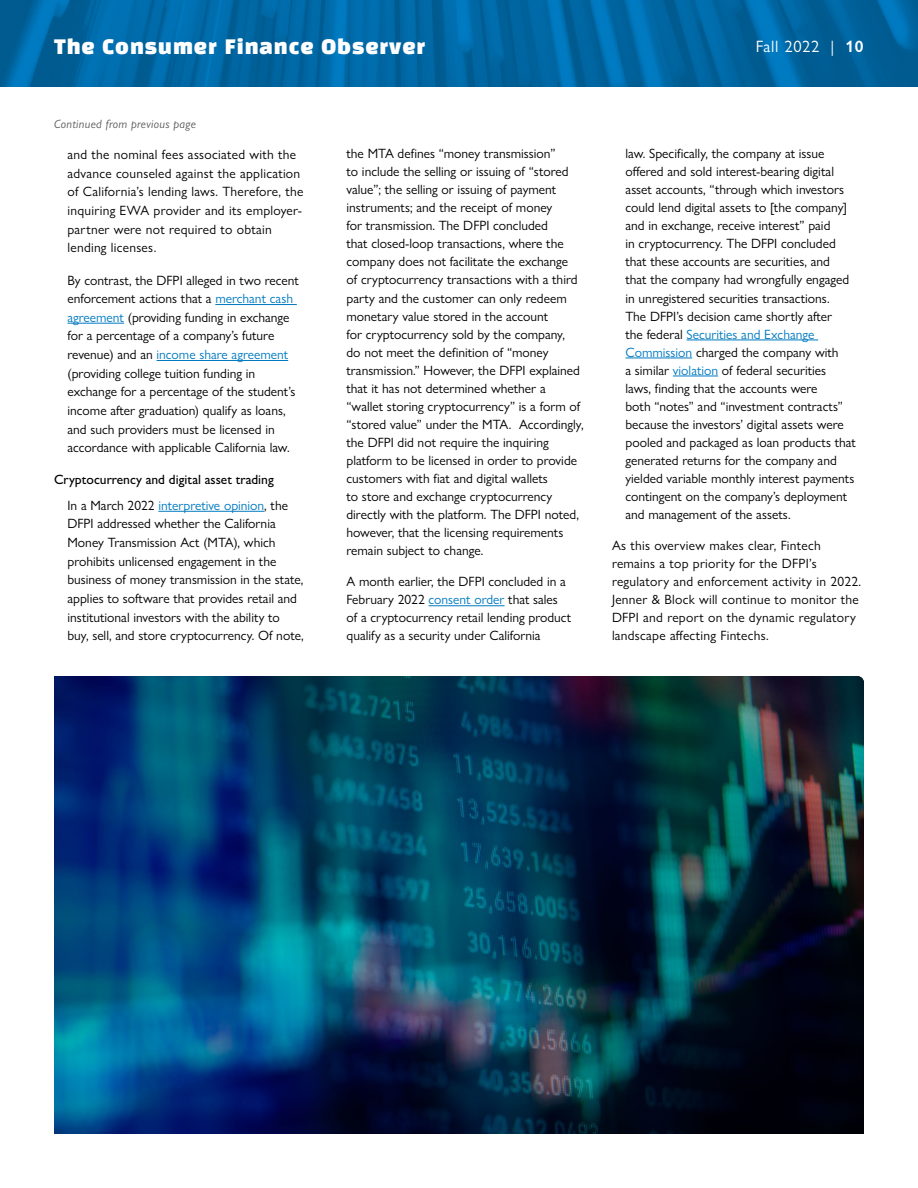
<style>
.page{position:relative;width:918px;height:1188px;background:#fff}
.page>*{position:absolute;margin:0;border:0;box-sizing:border-box;transform-origin:0 0}
.t1{font:19.5px "Black Han Sans";letter-spacing:.05em;color:#fff}
.t2{font:16.5px "Gill Sans Nova";letter-spacing:.04em;color:#fff}
.t3{font:13.5px/18px "Gill Sans Nova";color:#000}
.t4{font:13.5px/18.6px "Gill Sans Nova";letter-spacing:.02em;color:#000}
.t5{font:500 13.5px/25.3px "Gill Sans Nova";color:#000}
.t6{font:italic 12px "Gill Sans Nova";letter-spacing:.025em;color:#58595b}
.s1{font-weight:600}
.s2{color:#007ac1}
.s3{font-weight:400}
.s4{font-weight:400;color:#007ac1}
</style>
<div class="page">
<img style="left:0;top:0;width:918px;height:86px">
<hr style="left:215px;top:304px;width:82px;height:1px;background:#007ac1">
<hr style="left:68px;top:323px;width:56px;height:1px;background:#007ac1">
<hr style="left:157px;top:360px;width:131px;height:1px;background:#007ac1">
<hr style="left:158px;top:511px;width:106px;height:1px;background:#007ac1">
<hr style="left:429px;top:605px;width:76px;height:1px;background:#007ac1">
<hr style="left:687px;top:340px;width:131px;height:1px;background:#007ac1">
<hr style="left:626px;top:358px;width:66px;height:1px;background:#007ac1">
<hr style="left:673px;top:376px;width:45px;height:1px;background:#007ac1">
<img style="left:54px;top:676px;width:810px;height:458px">
<h1 class="t1" style="left:54px;top:38px;width:373px">The Consumer Finance Observer</h1>
<p class="t2" style="left:756px;top:36px;width:109px">Fall 2022 | <span class="s1">10</span></p>
<p class="t6" style="left:54px;top:116px;width:143px">Continued from previous page</p>
<p class="t4" style="left:68px;top:145px;width:237px">and the nominal fees associated with the advance counseled against the application of California’s lending laws. Therefore, the inquiring EWA provider and its employer&shy;partner were not required to obtain lending licenses.</p>
<p class="t3" style="left:68px;top:270px;width:233px;line-height:18.6px">By contrast, the DFPI alleged in two recent enforcement actions that a <span class="s2">merchant cash agreement</span> (providing funding in exchange for a percentage of a company’s future revenue) and an <span class="s2">income share agreement </span>(providing college tuition funding in exchange for a percentage of the student’s income after graduation) qualify as loans, and such providers must be licensed in accordance with applicable California law.</p>
<p class="t5" style="left:68px;top:467px;width:222px;text-indent:-14px">Cryptocurrency and digital asset trading<br><span class="s3">In a March 2022</span> <span class="s4">interpretive opinion</span><span class="s3">, the</span></p>
<p class="t3" style="left:68px;top:514px;width:238px;line-height:18.6px">DFPI addressed whether the California Money Transmission Act (MTA), which prohibits unlicensed engagement in the business of money transmission in the state, applies to software that provides retail and institutional investors with the ability to buy, sell, and store cryptocurrency. Of note,</p>
<p class="t3" style="left:346px;top:145px;width:239px">the MTA defines “money transmission”<br>to include the selling or issuing of “stored value”; the selling or issuing of payment instruments; and the receipt of money<br>for transmission. The DFPI concluded<br>that closed-loop transactions, where the company does not facilitate the exchange<br>of cryptocurrency transactions with a third party and the customer can only redeem monetary value stored in the account<br>for cryptocurrency sold by the company,<br>do not meet the definition of “money transmission.” However, the DFPI explained that it has not determined whether a “wallet storing cryptocurrency” is a form of “stored value” under the MTA. Accordingly, the DFPI did not require the inquiring platform to be licensed in order to provide customers with fiat and digital wallets<br>to store and exchange cryptocurrency directly with the platform. The DFPI noted, however, that the licensing requirements remain subject to change.</p>
<p class="t3" style="left:346px;top:573px;width:226px">A month earlier, the DFPI concluded in a February 2022 <span class="s2">consent order</span> that sales of a cryptocurrency retail lending product qualify as a security under California</p>
<p class="t3" style="left:626px;top:145px;width:232px">law. Specifically, the company at issue offered and sold interest-bearing digital asset accounts, “through which investors could lend digital assets to [the company] and in exchange, receive interest” paid<br>in cryptocurrency. The DFPI concluded that these accounts are securities, and<br>that the company had wrongfully engaged in unregistered securities transactions.<br>The DFPI’s decision came shortly after<br>the federal <span class="s2">Securities and Exchange Commission</span> charged the company with<br>a similar <span class="s2">violation</span> of federal securities<br>laws, finding that the accounts were<br>both “notes” and “investment contracts” because the investors’ digital assets were pooled and packaged as loan products that generated returns for the company and yielded variable monthly interest payments contingent on the company’s deployment and management of the assets.</p>
<p class="t4" style="left:612px;top:537px;width:251px;line-height:18px">As this overview makes clear, Fintech remains a top priority for the DFPI’s regulatory and enforcement activity in 2022.<br>Jenner &amp; Block will continue to monitor the DFPI and report on the dynamic regulatory landscape affecting Fintechs.</p>
</div>
